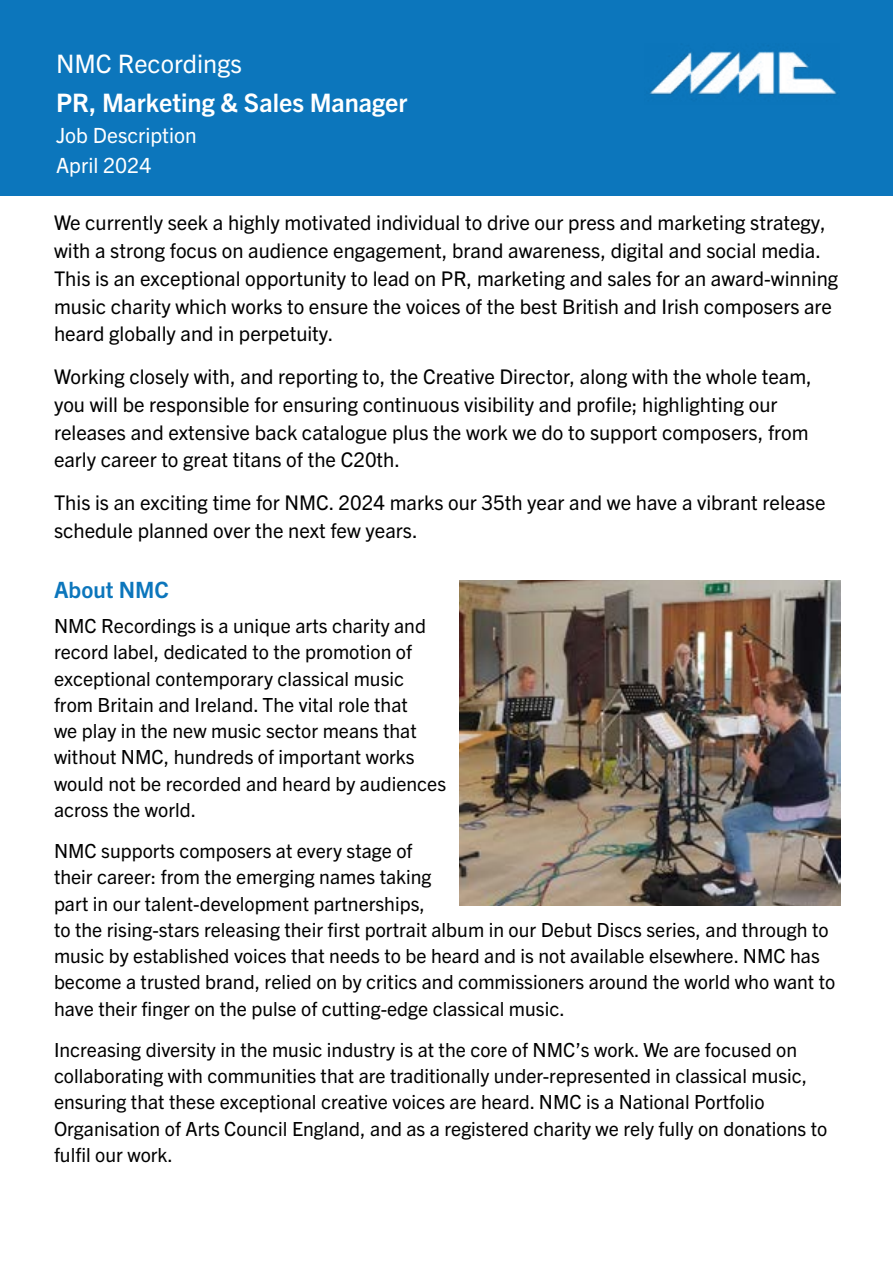
<style>
.page{position:relative;width:893px;height:1263px;background:#fff}
.page>*{position:absolute;margin:0;border:0;box-sizing:border-box;transform-origin:0 0}
.t1{font:700 25.5px "Trade Gothic Next LT Pro";color:#fff}
.t2{font:25.5px "Trade Gothic Next LT Pro";color:#fff}
.t3{font:700 22.5px "Trade Gothic Next LT Pro";color:#0c76bc}
.t4{font:21px/30px "Trade Gothic Next LT Pro";color:#fff}
.t5{font:20.25px/27.8px "Trade Gothic Next LT Pro";color:#000}
.t6{font:19.5px/26.2px "Trade Gothic Next LT Pro";color:#000}
</style>
<div class="page">
<div style="left:0;top:0;width:893px;height:196px;background:#0c76bc"></div>
<img style="left:650px;top:51px;width:188px;height:49px">
<img style="left:459px;top:580px;width:381px;height:326px">
<h1 class="t2" style="left:56px;top:46px;width:187px">NMC Recordings</h1>
<h1 class="t1" style="left:56px;top:85px;width:353px">PR, Marketing &amp; Sales Manager</h1>
<p class="t4" style="left:56px;top:119px;width:142px">Job Description<br>April 2024</p>
<p class="t5" style="left:54px;top:208px;width:786px">We currently seek a highly motivated individual to drive our press and marketing strategy, with a strong focus on audience engagement, brand awareness, digital and social media.<br>This is an exceptional opportunity to lead on PR, marketing and sales for an award-winning music charity which works to ensure the voices of the best British and Irish composers are heard globally and in perpetuity.</p>
<p class="t5" style="left:54px;top:362px;width:759px">Working closely with, and reporting to, the Creative Director, along with the whole team, you will be responsible for ensuring continuous visibility and profile; highlighting our releases and extensive back catalogue plus the work we do to support composers, from early career to great titans of the C20th.</p>
<p class="t5" style="left:54px;top:487px;width:773px">This is an exciting time for NMC. 2024 marks our 35th year and we have a vibrant release schedule planned over the next few years.</p>
<p class="t3" style="left:54px;top:574px;width:116px">About NMC</p>
<p class="t6" style="left:54px;top:612px;width:394px">NMC Recordings is a unique arts charity and record label, dedicated to the promotion of exceptional contemporary classical music from Britain and Ireland. The vital role that<br>we play in the new music sector means that without NMC, hundreds of important works would not be recorded and heard by audiences across the world.</p>
<p class="t6" style="left:54px;top:837px;width:783px">NMC supports composers at every stage of<br>their career: from the emerging names taking<br>part in our talent-development partnerships,<br>to the rising-stars releasing their first portrait album in our Debut Discs series, and through to music by established voices that needs to be heard and is not available elsewhere. NMC has become a trusted brand, relied on by critics and commissioners around the world who want to have their finger on the pulse of cutting-edge classical music.</p>
<p class="t6" style="left:54px;top:1035px;width:775px">Increasing diversity in the music industry is at the core of NMC’s work. We are focused on collaborating with communities that are traditionally under-represented in classical music, ensuring that these exceptional creative voices are heard. NMC is a National Portfolio Organisation of Arts Council England, and as a registered charity we rely fully on donations to fulfil our work.</p>
</div>
